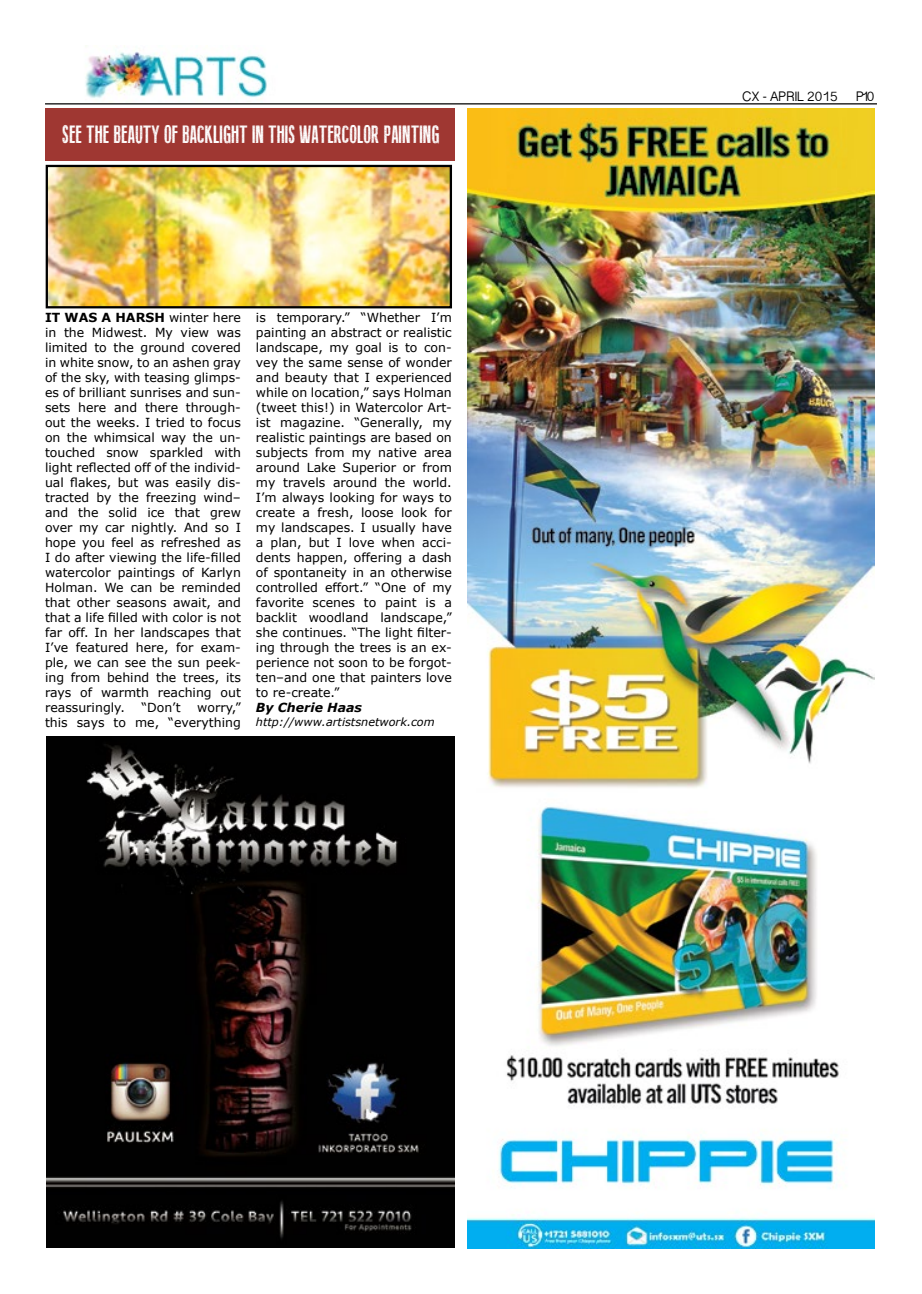
<style>
.page{position:relative;width:922px;height:1294px;background:#fff}
.page>*{position:absolute;margin:0;border:0;box-sizing:border-box;transform-origin:0 0}
.t1{font:25px "Fine Eroded";color:#fff}
.t2{font:12.5px/15px "Verdana";color:#000}
.t3{font:12.5px "Sinhala Sangam MN";color:#000}
.t4{font:italic 700 12.5px "Verdana";color:#000}
.t5{font:700 12.5px "Verdana";color:#000}
.t6{font:italic 11.25px "Verdana";color:#000}
</style>
<div class="page">
<hr style="left:45px;top:103px;width:831px;height:1px;background:#000">
<div style="left:46px;top:109px;width:408px;height:52px;background:#9f3732"></div>
<img style="left:85px;top:52px;width:182px;height:51px">
<img style="left:47px;top:736px;width:407px;height:511px">
<img style="left:49px;top:168px;width:400px;height:137px">
<div style="left:46px;top:165px;width:406px;height:143px;border:2px solid #000"></div>
<img style="left:467px;top:109px;width:407px;height:1139px">
<h1 class="t1" style="left:62px;top:121px;width:60px">SEE THEBEAUTY</h1>
<h1 class="t1" style="left:164px;top:121px;width:27px">OF BACKLIG</h1>
<h1 class="t1" style="left:231px;top:121px;width:89px">HT IN THIS WATERCOLOR</h1>
<h1 class="t1" style="left:383px;top:121px;width:17px">PAINTING</h1>
<p class="t2" style="left:45px;top:310px;width:197px;text-indent:124px">winter here in the M idwest. My view was limited to the ground covered in white snow, to an ashen gray of the sky, with teasing glimps&shy;es of brilliant sunrises and sun&shy;sets here and there through&shy;out the weeks. I tried to focus on the whimsical way the un&shy;touched snow sparkled with light reflected off of the individ&shy;ual flakes, but was easily dis&shy;tracted by the freezing wind– and the solid ice that grew over my car nightly. And so I hope you feel as refreshed as<br>I do after viewing the life-filled watercolor paintings of Karlyn<br>Holman. We can be reminded that other seasons await, and that a life filled with color is not far off. In her landscapes that<br>I’ve featured here, for exam&shy;ple, we can see the sun peek&shy;ing from behind the trees, its rays of warmth reaching out reassuringly.</p>
<p class="t5" style="left:45px;top:309px;width:32px">IT WAS</p>
<p class="t5" style="left:101px;top:309px;width:25px">A HARSH</p>
<p class="t2" style="left:45px;top:700px;width:197px;text-align:right">worry,”<br>this says to me, “everything</p>
<p class="t2" style="left:141px;top:700px;width:41px">“Don’t</p>
<p class="t2" style="left:256px;top:310px;width:197px;text-align:justify">is temporary.” “Whether I’m painting an abstract or realistic landscape, my goal is to con&shy;vey the same sense of wonder and beauty that I experienced while on location,” says Holman (tweet this!) in Watercolor Art&shy;ist magazine. “Generally, my realistic paintings are based on subjects from my native area around Lake Superior or from my travels around the world.<br>I’m always looking for ways to create a fresh, loose look for my landscapes. I usually have a plan, but I love when acci&shy;dents happen, offering a dash of spontaneity in an otherwise controlled effort.” “One of my favorite scenes to paint is a backlit woodland landscape,” she continues. “The light filter&shy;ing through the trees is an ex&shy;perience not soon to be forgot&shy;ten–and one that painters love to re-create.”</p>
<p class="t4" style="left:256px;top:699px;width:107px">By Cherie Haas</p>
<p class="t6" style="left:256px;top:714px;width:180px">http://www.artistsnetwork.com</p>
<p class="t3" style="left:742px;top:87px;width:97px">cx - APRIL 2015</p>
<p class="t3" style="left:855px;top:87px;width:20px">P10</p>
</div>
